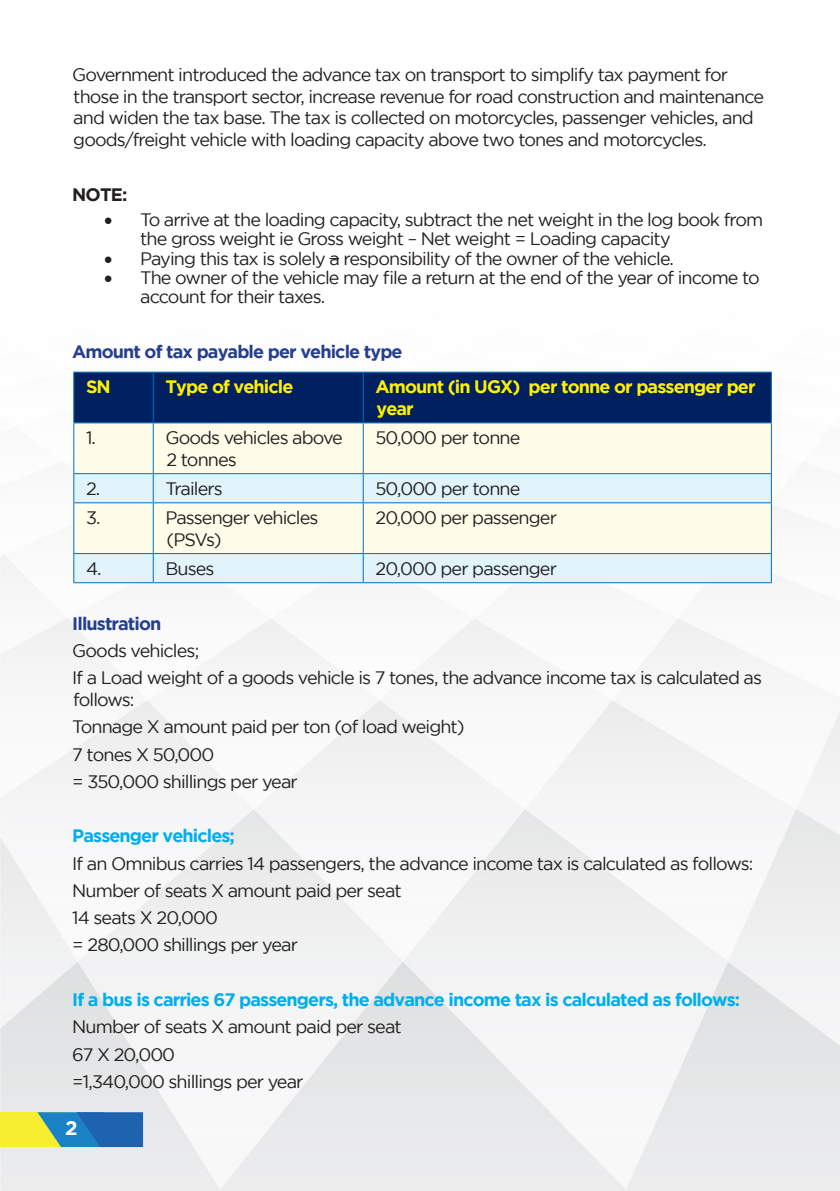
<style>
.page{position:relative;width:840px;height:1191px;background:#fff}
.page>*{position:absolute;margin:0;border:0;box-sizing:border-box;transform-origin:0 0}
.t1{font:700 20px "Gotham";color:#fff}
.t2{font:18px/21.6px "Gotham";letter-spacing:-.05em;color:#231f20}
.t3{font:700 18px "Gotham";letter-spacing:-.05em;color:#00aeef}
.t4{font:700 18px/21.6px "Gotham";letter-spacing:-.05em;color:#fff101}
.t5{font:700 18px "Gotham";letter-spacing:-.05em;color:#253f8e}
.t6{font:700 18px "Gotham";color:#231f20}
</style>
<div class="page">
<img style="left:0;top:371px;width:840px;height:820px">
<div style="left:0;top:1112px;width:66px;height:35px;background:#f7ee32"></div>
<svg style="left:37px;top:1112px;width:106px;height:35px;background:#367fa9"></svg>
<div style="left:74px;top:373px;width:696px;height:49px;background:#002060"></div>
<div style="left:74px;top:423px;width:696px;height:50px;background:#fffde9"></div>
<svg style="left:74px;top:474px;width:696px;height:108px;background:#edf7f2"></svg>
<hr style="left:73px;top:372px;width:80px;height:1px;background:#0070c0">
<hr style="left:73px;top:373px;width:1px;height:49px;background:#0070c0">
<hr style="left:153px;top:372px;width:210px;height:1px;background:#0070c0">
<hr style="left:153px;top:373px;width:1px;height:49px;background:#0070c0">
<hr style="left:363px;top:372px;width:408px;height:1px;background:#0070c0">
<hr style="left:362px;top:373px;width:1px;height:49px;background:#0070c0">
<hr style="left:770px;top:373px;width:1px;height:49px;background:#0070c0">
<hr style="left:73px;top:422px;width:80px;height:1px;background:#0070c0">
<hr style="left:73px;top:423px;width:1px;height:50px;background:#0070c0">
<hr style="left:153px;top:422px;width:210px;height:1px;background:#0070c0">
<hr style="left:153px;top:423px;width:1px;height:50px;background:#0070c0">
<hr style="left:363px;top:422px;width:408px;height:1px;background:#0070c0">
<hr style="left:362px;top:423px;width:1px;height:50px;background:#0070c0">
<hr style="left:770px;top:423px;width:1px;height:50px;background:#0070c0">
<hr style="left:73px;top:473px;width:80px;height:1px;background:#0070c0">
<svg style="left:73px;top:474px;width:1px;height:28px"></svg>
<hr style="left:153px;top:473px;width:210px;height:1px;background:#0070c0">
<svg style="left:153px;top:474px;width:1px;height:28px"></svg>
<hr style="left:363px;top:473px;width:408px;height:1px;background:#0070c0">
<svg style="left:362px;top:474px;width:1px;height:28px"></svg>
<svg style="left:770px;top:474px;width:1px;height:28px"></svg>
<hr style="left:73px;top:502px;width:80px;height:1px;background:#0070c0">
<hr style="left:73px;top:503px;width:1px;height:50px;background:#0070c0">
<hr style="left:153px;top:502px;width:210px;height:1px;background:#0070c0">
<hr style="left:153px;top:503px;width:1px;height:50px;background:#0070c0">
<hr style="left:363px;top:502px;width:408px;height:1px;background:#0070c0">
<hr style="left:362px;top:503px;width:1px;height:50px;background:#0070c0">
<hr style="left:770px;top:503px;width:1px;height:50px;background:#0070c0">
<hr style="left:73px;top:553px;width:80px;height:1px;background:#0070c0">
<svg style="left:73px;top:554px;width:1px;height:28px"></svg>
<hr style="left:73px;top:582px;width:80px;height:1px;background:#0070c0">
<hr style="left:153px;top:553px;width:210px;height:1px;background:#0070c0">
<svg style="left:153px;top:554px;width:1px;height:28px"></svg>
<hr style="left:153px;top:582px;width:210px;height:1px;background:#0070c0">
<hr style="left:363px;top:553px;width:408px;height:1px;background:#0070c0">
<svg style="left:362px;top:554px;width:1px;height:28px"></svg>
<svg style="left:770px;top:554px;width:1px;height:28px"></svg>
<hr style="left:363px;top:582px;width:408px;height:1px;background:#0070c0">
<p class="t2" style="left:72px;top:64px;width:693px">Government introduced the advance tax on transport to simplify tax payment for those in the transport sector, increase revenue for road construction and maintenance and widen the tax base. The tax is collected on motorcycles, passenger vehicles, and goods/freight vehicle with loading capacity above two tones and motorcycles.</p>
<p class="t6" style="left:72px;top:184px;width:56px">NOTE:</p>
<p class="t2" style="left:140px;top:209px;width:624px;line-height:19.4px;text-indent:-36px">• To arrive at the loading capacity, subtract the net weight in the log book from the gross weight ie Gross weight – Net weight = Loading capacity</p>
<p class="t2" style="left:104px;top:247px;width:571px">• Paying this tax is solely a responsibility of the owner of the vehicle.</p>
<p class="t2" style="left:140px;top:268px;width:621px;line-height:19.4px;text-indent:-36px">• The owner of the vehicle may file a return at the end of the year of income to account for their taxes.</p>
<p class="t5" style="left:72px;top:341px;width:332px">Amount of tax payable per vehicle type</p>
<p class="t4" style="left:86px;top:376px;width:26px">SN</p>
<p class="t4" style="left:165px;top:376px;width:129px">Type of vehicle</p>
<p class="t4" style="left:375px;top:376px;width:381px">Amount (in UGX) per tonne or passenger per year</p>
<p class="t2" style="left:86px;top:426px;width:11px">1.</p>
<p class="t2" style="left:165px;top:426px;width:179px">Goods vehicles above<br>2 tonnes</p>
<p class="t2" style="left:375px;top:426px;width:146px">50,000 per tonne</p>
<p class="t2" style="left:86px;top:477px;width:16px">2.</p>
<p class="t2" style="left:165px;top:477px;width:59px">Trailers</p>
<p class="t2" style="left:375px;top:477px;width:146px">50,000 per tonne</p>
<p class="t2" style="left:86px;top:506px;width:16px">3.</p>
<p class="t2" style="left:165px;top:506px;width:154px">Passenger vehicles (PSVs)</p>
<p class="t2" style="left:375px;top:506px;width:183px">20,000 per passenger</p>
<p class="t2" style="left:86px;top:557px;width:17px">4.</p>
<p class="t2" style="left:165px;top:557px;width:51px">Buses</p>
<p class="t2" style="left:375px;top:557px;width:183px">20,000 per passenger</p>
<p class="t5" style="left:72px;top:613px;width:90px">Illustration</p>
<p class="t2" style="left:72px;top:639px;width:128px">Goods vehicles;</p>
<p class="t2" style="left:72px;top:667px;width:691px">If a Load weight of a goods vehicle is 7 tones, the advance income tax is calculated as follows:</p>
<p class="t2" style="left:72px;top:716px;width:394px">Tonnage X amount paid per ton (of load weight)</p>
<p class="t2" style="left:72px;top:743px;width:144px">7 tones X 50,000</p>
<p class="t2" style="left:72px;top:770px;width:227px">= 350,000 shillings per year</p>
<p class="t3" style="left:72px;top:825px;width:164px">Passenger vehicles;</p>
<p class="t2" style="left:72px;top:852px;width:682px">If an Omnibus carries 14 passengers, the advance income tax is calculated as follows:</p>
<p class="t2" style="left:72px;top:879px;width:331px">Number of seats X amount paid per seat</p>
<p class="t2" style="left:72px;top:906px;width:147px">14 seats X 20,000</p>
<p class="t2" style="left:72px;top:934px;width:227px">= 280,000 shillings per year</p>
<p class="t3" style="left:72px;top:989px;width:669px">If a bus is carries 67 passengers, the advance income tax is calculated as follows:</p>
<p class="t2" style="left:72px;top:1015px;width:331px">Number of seats X amount paid per seat</p>
<p class="t2" style="left:72px;top:1043px;width:104px">67 X 20,000</p>
<p class="t2" style="left:72px;top:1070px;width:233px">=1,340,000 shillings per year</p>
<p class="t1" style="left:65px;top:1116px;width:14px">2</p>
</div>
